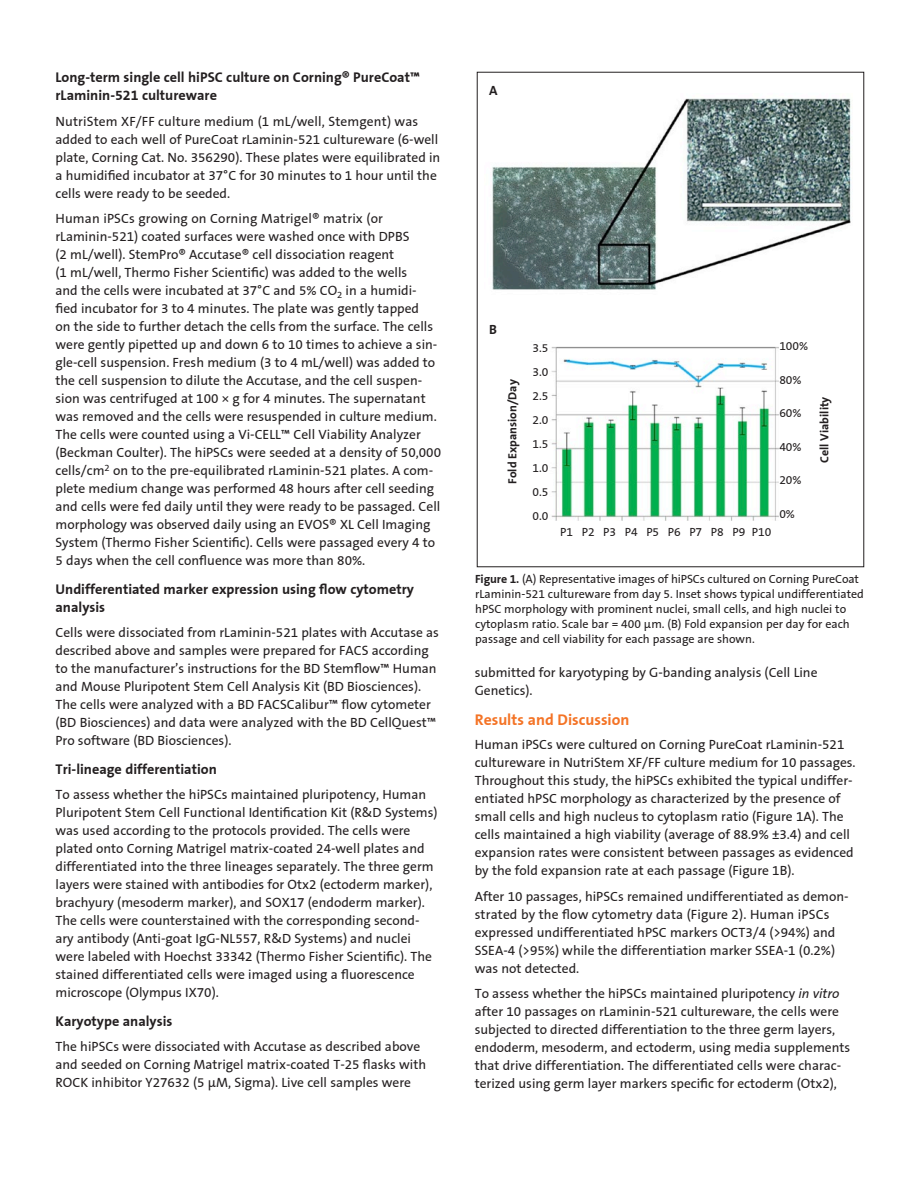
<style>
.page{position:relative;width:918px;height:1188px;background:#fff}
.page>*{position:absolute;margin:0;border:0;box-sizing:border-box;transform-origin:0 0}
.A_Head{font:700 15.75px "Corning Sans";color:#f47325}
.B_Head{font:700 14.25px/18px "Corning Sans";color:#231f20}
.Body{font:13.5px/18px "Corning Sans";color:#231f20}
.Body-2{font:700 13.5px "Corning Sans";color:#231f20}
.t1{font:12px/15px "Corning Sans";color:#231f20}
.t2{font:700 12px "Corning Sans";color:#231f20}
.s1{font-weight:700}
.s2{font-style:italic}
</style>
<div class="page">
<img style="left:492px;top:98px;width:359px;height:423px">
<div style="left:508px;top:346px;width:19px;height:172px;background:#fff"></div>
<div style="left:811px;top:362px;width:26px;height:136px;background:#fff"></div>
<div style="left:525px;top:343px;width:23px;height:189px;background:#fff"></div>
<div style="left:779px;top:341px;width:35px;height:189px;background:#fff"></div>
<p class="B_Head" style="left:56px;top:68px;width:366px">Long-term single cell hiPSC culture on Corning® PureCoat™ rLaminin-521 cultureware</p>
<p class="Body" style="left:56px;top:112px;width:386px">NutriStem XF/FF culture medium (1 mL/well, Stemgent) was added to each well of PureCoat rLaminin-521 cultureware (6-well plate, Corning Cat. No. 356290). These plates were equilibrated in a humidified incubator at 37°C for 30 minutes to 1 hour until the cells were ready to be seeded.</p>
<p class="Body" style="left:56px;top:210px;width:387px">Human iPSCs growing on Corning Matrigel® matrix (or rLaminin-521) coated surfaces were washed once with DPBS<br>(2 mL/well). StemPro® Accutase® cell dissociation reagent<br>(1 mL/well, Thermo Fisher Scientific) was added to the wells<br>and the cells were incubated at 37°C and 5% CO<sub>2</sub> in a humidi&shy;fied incubator for 3 to 4 minutes. The plate was gently tapped<br>on the side to further detach the cells from the surface. The cells were gently pipetted up and down 6 to 10 times to achieve a sin&shy;gle-cell suspension. Fresh medium (3 to 4 mL/well) was added to the cell suspension to dilute the Accutase, and the cell suspen&shy;sion was centrifuged at 100 × g for 4 minutes. The supernatant was removed and the cells were resuspended in culture medium.<br>The cells were counted using a Vi-CELL™ Cell Viability Analyzer (Beckman Coulter). The hiPSCs were seeded at a density of 50,000 cells/cm<sup>2</sup> on to the pre-equilibrated rLaminin-521 plates. A com&shy;plete medium change was performed 48 hours after cell seeding and cells were fed daily until they were ready to be passaged. Cell morphology was observed daily using an EVOS® XL Cell Imaging System (Thermo Fisher Scientific). Cells were passaged every 4 to 5 days when the cell confluence was more than 80%.</p>
<p class="B_Head" style="left:56px;top:580px;width:360px">Undifferentiated marker expression using flow cytometry analysis</p>
<p class="Body" style="left:56px;top:624px;width:385px">Cells were dissociated from rLaminin-521 plates with Accutase as described above and samples were prepared for FACS according to the manufacturer’s instructions for the BD Stemflow™ Human and Mouse Pluripotent Stem Cell Analysis Kit (BD Biosciences).<br>The cells were analyzed with a BD FACSCalibur™ flow cytometer (BD Biosciences) and data were analyzed with the BD CellQuest™ Pro software (BD Biosciences).</p>
<p class="B_Head" style="left:56px;top:760px;width:163px">Tri-lineage differentiation</p>
<p class="Body" style="left:56px;top:786px;width:384px">To assess whether the hiPSCs maintained pluripotency, Human Pluripotent Stem Cell Functional Identification Kit (R&amp;D Systems) was used according to the protocols provided. The cells were plated onto Corning Matrigel matrix-coated 24-well plates and differentiated into the three lineages separately. The three germ layers were stained with antibodies for Otx2 (ectoderm marker), brachyury (mesoderm marker), and SOX17 (endoderm marker).<br>The cells were counterstained with the corresponding second&shy;ary antibody (Anti-goat IgG-NL557, R&amp;D Systems) and nuclei were labeled with Hoechst 33342 (Thermo Fisher Scientific). The stained differentiated cells were imaged using a fluorescence microscope (Olympus IX70).</p>
<p class="B_Head" style="left:56px;top:1012px;width:118px">Karyotype analysis</p>
<p class="Body" style="left:56px;top:1038px;width:372px">The hiPSCs were dissociated with Accutase as described above and seeded on Corning Matrigel matrix-coated T-25 flasks with<br>ROCK inhibitor Y27632 (5 µM, Sigma). Live cell samples were</p>
<p class="Body-2" style="left:489px;top:83px;width:10px">A</p>
<p class="Body-2" style="left:489px;top:322px;width:9px">B</p>
<p class="t2" style="left:505px;top:484px;width:106px;rotate:-90deg">Fold Expansion/Day</p>
<p class="t1" style="left:532px;top:340px;width:17px">3.5</p>
<p class="t1" style="left:532px;top:364px;width:17px">3.0</p>
<p class="t1" style="left:532px;top:388px;width:17px">2.5</p>
<p class="t1" style="left:532px;top:412px;width:17px">2.0</p>
<p class="t1" style="left:532px;top:436px;width:17px">1.5</p>
<p class="t1" style="left:532px;top:460px;width:17px">1.0</p>
<p class="t1" style="left:532px;top:484px;width:17px">0.5</p>
<p class="t1" style="left:532px;top:508px;width:17px">0.0</p>
<p class="t1" style="left:560px;top:525px;width:213px">P1 P2 P3 P4 P5 P6 P7 P8 P9 P10</p>
<p class="t1" style="left:779px;top:338px;width:30px">100%</p>
<p class="t1" style="left:779px;top:372px;width:24px">80%</p>
<p class="t1" style="left:779px;top:406px;width:24px">60%</p>
<p class="t1" style="left:779px;top:439px;width:24px">40%</p>
<p class="t1" style="left:779px;top:473px;width:24px">20%</p>
<p class="t1" style="left:779px;top:506px;width:17px">0%</p>
<p class="t2" style="left:817px;top:463px;width:68px;rotate:-90deg">Cell Viability</p>
<p class="t1" style="left:475px;top:572px;width:390px"><span class="s1">Figure 1.</span> (A) Representative images of hiPSCs cultured on Corning PureCoat rLaminin-521 cultureware from day 5. Inset shows typical undifferentiated hPSC morphology with prominent nuclei, small cells, and high nuclei to cytoplasm ratio. Scale bar = 400 µm. (B) Fold expansion per day for each passage and cell viability for each passage are shown.</p>
<p class="Body" style="left:475px;top:664px;width:344px">submitted for karyotyping by G-banding analysis (Cell Line<br>Genetics).</p>
<p class="A_Head" style="left:475px;top:711px;width:156px">Results and Discussion</p>
<p class="Body" style="left:475px;top:736px;width:382px">Human iPSCs were cultured on Corning PureCoat rLaminin-521 cultureware in NutriStem XF/FF culture medium for 10 passages.<br>Throughout this study, the hiPSCs exhibited the typical undiffer&shy;entiated hPSC morphology as characterized by the presence of small cells and high nucleus to cytoplasm ratio (Figure 1A). The cells maintained a high viability (average of 88.9% ±3.4) and cell expansion rates were consistent between passages as evidenced by the fold expansion rate at each passage (Figure 1B).</p>
<p class="Body" style="left:475px;top:887px;width:374px">After 10 passages, hiPSCs remained undifferentiated as demon&shy;strated by the flow cytometry data (Figure 2). Human iPSCs expressed undifferentiated hPSC markers OCT3/4 (&gt;94%) and SSEA-4 (&gt;95%) while the differentiation marker SSEA-1 (0.2%) was not detected.</p>
<p class="Body" style="left:475px;top:985px;width:377px">To assess whether the hiPSCs maintained pluripotency <span class="s2">in vitro </span>after 10 passages on rLaminin-521 cultureware, the cells were subjected to directed differentiation to the three germ layers, endoderm, mesoderm, and ectoderm, using media supplements that drive differentiation. The differentiated cells were charac&shy;terized using germ layer markers specific for ectoderm (Otx2),</p>
</div>
